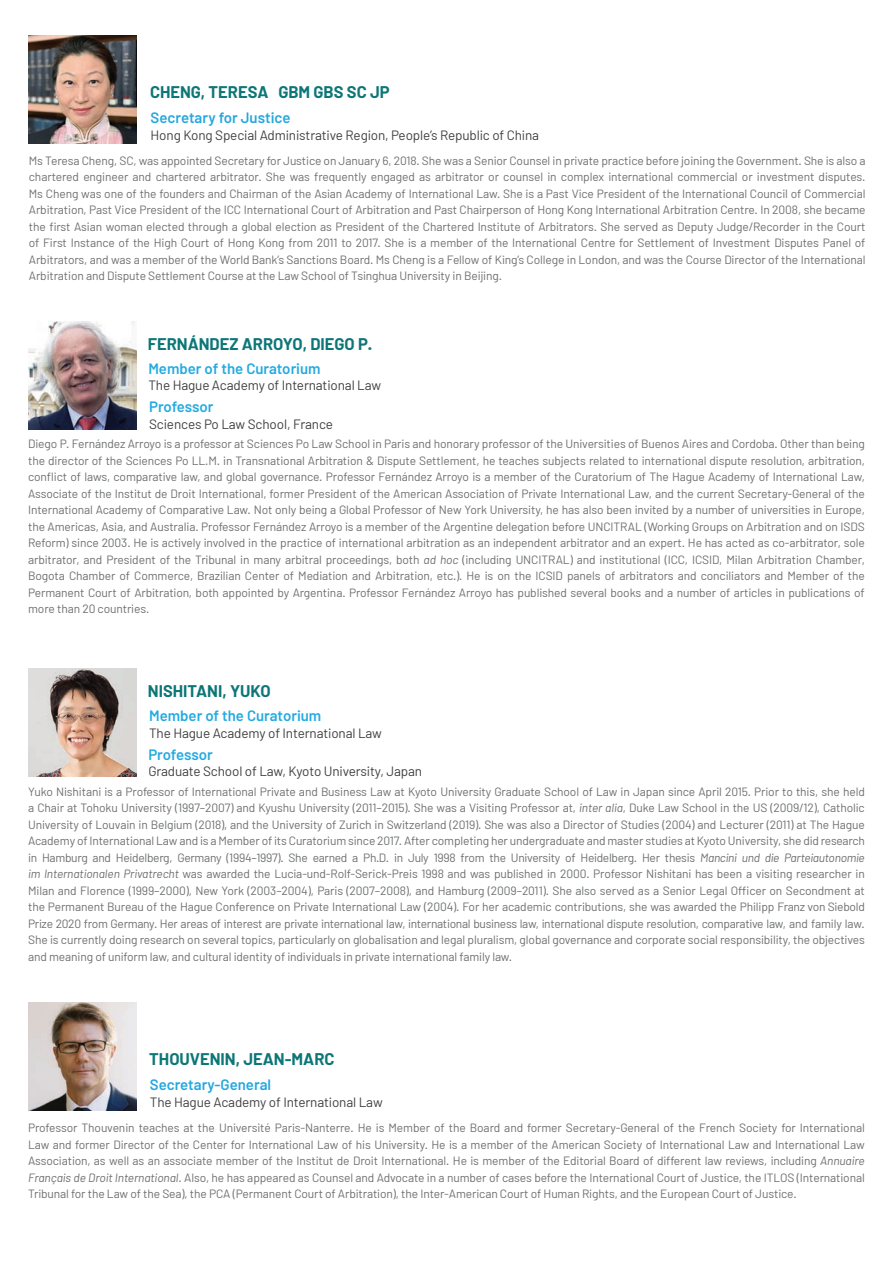
<style>
.page{position:relative;width:893px;height:1263px;background:#fff}
.page>*{position:absolute;margin:0;border:0;box-sizing:border-box;transform-origin:0 0}
.t1{font:700 16.5px "Barlow";color:#0d7677}
.t2{font:600 15px "Barlow";color:#24aae1}
.t3{font:600 15px "Barlow";color:#25a7df}
.t4{font:13.5px "Barlow";letter-spacing:-.01em;color:#414041}
.t5{font:13.5px "Barlow";letter-spacing:-.01em;color:#414141}
.t6{font:12px/16.5px "Barlow";letter-spacing:-.01em;color:#6d6f70;text-align:justify}
.t7{font:12px/16.5px "Barlow";letter-spacing:-.01em;color:#6e6f70;text-align:justify}
.s1{font-style:italic}
</style>
<div class="page">
<img style="left:29px;top:35px;width:108px;height:108px">
<img style="left:28px;top:322px;width:108px;height:108px">
<img style="left:28px;top:1002px;width:108px;height:108px">
<img style="left:28px;top:669px;width:108px;height:108px">
<h1 class="t1" style="left:150px;top:82px;width:241px">CHENG, TERESA GBM GBS SC JP</h1>
<p class="t3" style="left:151px;top:109px;width:141px">Secretary for Justice</p>
<p class="t5" style="left:151px;top:127px;width:390px">Hong Kong Special Administrative Region, People’s Republic of China</p>
<p class="t7" style="left:29px;top:152px;width:838px">Ms Teresa Cheng, SC, was appointed Secretary for Justice on January 6, 2018. She was a Senior Counsel in private practice before joining the Government. She is also a chartered engineer and chartered arbitrator. She was frequently engaged as arbitrator or counsel in complex international commercial or investment disputes.<br>Ms Cheng was one of the founders and Chairman of the Asian Academy of International Law. She is a Past Vice President of the International Council of Commercial Arbitration, Past Vice President of the ICC International Court of Arbitration and Past Chairperson of Hong Kong International Arbitration Centre. In 2008, she became the first Asian woman elected through a global election as President of the Chartered Institute of Arbitrators. She served as Deputy Judge/Recorder in the Court of First Instance of the High Court of Hong Kong from 2011 to 2017. She is a member of the International Centre for Settlement of Investment Disputes Panel of Arbitrators, and was a member of the World Bank’s Sanctions Board. Ms Cheng is a Fellow of King’s College in London, and was the Course Director of the International Arbitration and Dispute Settlement Course at the Law School of Tsinghua University in Beijing.</p>
<h1 class="t1" style="left:148px;top:333px;width:226px">FERNÁNDEZ ARROYO, DIEGO P.</h1>
<p class="t2" style="left:148px;top:359px;width:174px">Member of the Curatorium</p>
<p class="t4" style="left:148px;top:377px;width:234px">The Hague Academy of International Law</p>
<p class="t2" style="left:149px;top:398px;width:66px">Professor</p>
<p class="t4" style="left:149px;top:416px;width:186px">Sciences Po Law School, France</p>
<p class="t6" style="left:28px;top:435px;width:838px">Diego P. Fernández Arroyo is a professor at Sciences Po Law School in Paris and honorary professor of the Universities of Buenos Aires and Cordoba. Other than being the director of the Sciences Po LL.M. in Transnational Arbitration &amp; Dispute Settlement, he teaches subjects related to international dispute resolution, arbitration, conflict of laws, comparative law, and global governance. Professor Fernández Arroyo is a member of the Curatorium of The Hague Academy of International Law, Associate of the Institut de Droit International, former President of the American Association of Private International Law, and the current Secretary-General of the International Academy of Comparative Law. Not only being a Global Professor of New York University, he has also been invited by a number of universities in Europe, the Americas, Asia, and Australia. Professor Fernández Arroyo is a member of the Argentine delegation before UNCITRAL (Working Groups on Arbitration and on ISDS Reform) since 2003. He is actively involved in the practice of international arbitration as an independent arbitrator and an expert. He has acted as co-arbitrator, sole arbitrator, and President of the Tribunal in many arbitral proceedings, both <span class="s1">ad hoc</span> (including UNCITRAL) and institutional (ICC, ICSID, Milan Arbitration Chamber, Bogota Chamber of Commerce, Brazilian Center of Mediation and Arbitration, etc.). He is on the ICSID panels of arbitrators and conciliators and Member of the Permanent Court of Arbitration, both appointed by Argentina. Professor Fernández Arroyo has published several books and a number of articles in publications of more than 20 countries.</p>
<h1 class="t1" style="left:148px;top:681px;width:124px">NISHITANI, YUKO</h1>
<p class="t2" style="left:149px;top:707px;width:174px">Member of the Curatorium</p>
<p class="t4" style="left:149px;top:725px;width:234px">The Hague Academy of International Law</p>
<p class="t2" style="left:148px;top:745px;width:66px">Professor</p>
<p class="t4" style="left:148px;top:763px;width:275px">Graduate School of Law, Kyoto University, Japan</p>
<p class="t6" style="left:28px;top:783px;width:838px">Yuko Nishitani is a Professor of International Private and Business Law at Kyoto University Graduate School of Law in Japan since April 2015. Prior to this, she held a Chair at Tohoku University (1997–2007) and Kyushu University (2011–2015). She was a Visiting Professor at, <span class="s1">inter alia</span>, Duke Law School in the US (2009/12), Catholic University of Louvain in Belgium (2018), and the University of Zurich in Switzerland (2019). She was also a Director of Studies (2004) and Lecturer (2011) at The Hague Academy of International Law and is a Member of its Curatorium since 2017. After completing her undergraduate and master studies at Kyoto University, she did research in Hamburg and Heidelberg, Germany (1994–1997). She earned a Ph.D. in July 1998 from the University of Heidelberg. Her thesis <span class="s1">Mancini und die Parteiautonomie im Internationalen Privatrecht</span> was awarded the Lucia-und-Rolf-Serick-Preis 1998 and was published in 2000. Professor Nishitani has been a visiting researcher in Milan and Florence (1999–2000), New York (2003–2004), Paris (2007–2008), and Hamburg (2009–2011). She also served as a Senior Legal Officer on Secondment at the Permanent Bureau of the Hague Conference on Private International Law (2004). For her academic contributions, she was awarded the Philipp Franz von Siebold Prize 2020 from Germany. Her areas of interest are private international law, international business law, international dispute resolution, comparative law, and family law.<br>She is currently doing research on several topics, particularly on globalisation and legal pluralism, global governance and corporate social responsibility, the objectives and meaning of uniform law, and cultural identity of individuals in private international family law.</p>
<h1 class="t1" style="left:149px;top:1049px;width:187px">THOUVENIN, JEAN-MARC</h1>
<p class="t3" style="left:150px;top:1076px;width:123px">Secretary-General</p>
<p class="t5" style="left:150px;top:1094px;width:234px">The Hague Academy of International Law</p>
<p class="t7" style="left:28px;top:1119px;width:838px">Professor Thouvenin teaches at the Université Paris-Nanterre. He is Member of the Board and former Secretary-General of the French Society for International Law and former Director of the Center for International Law of his University. He is a member of the American Society of International Law and International Law Association, as well as an associate member of the Institut de Droit International. He is member of the Editorial Board of different law reviews, including <span class="s1">Annuaire Français de Droit International</span>. Also, he has appeared as Counsel and Advocate in a number of cases before the International Court of Justice, the ITLOS (International Tribunal for the Law of the Sea), the PCA (Permanent Court of Arbitration), the Inter-American Court of Human Rights, and the European Court of Justice.</p>
</div>
